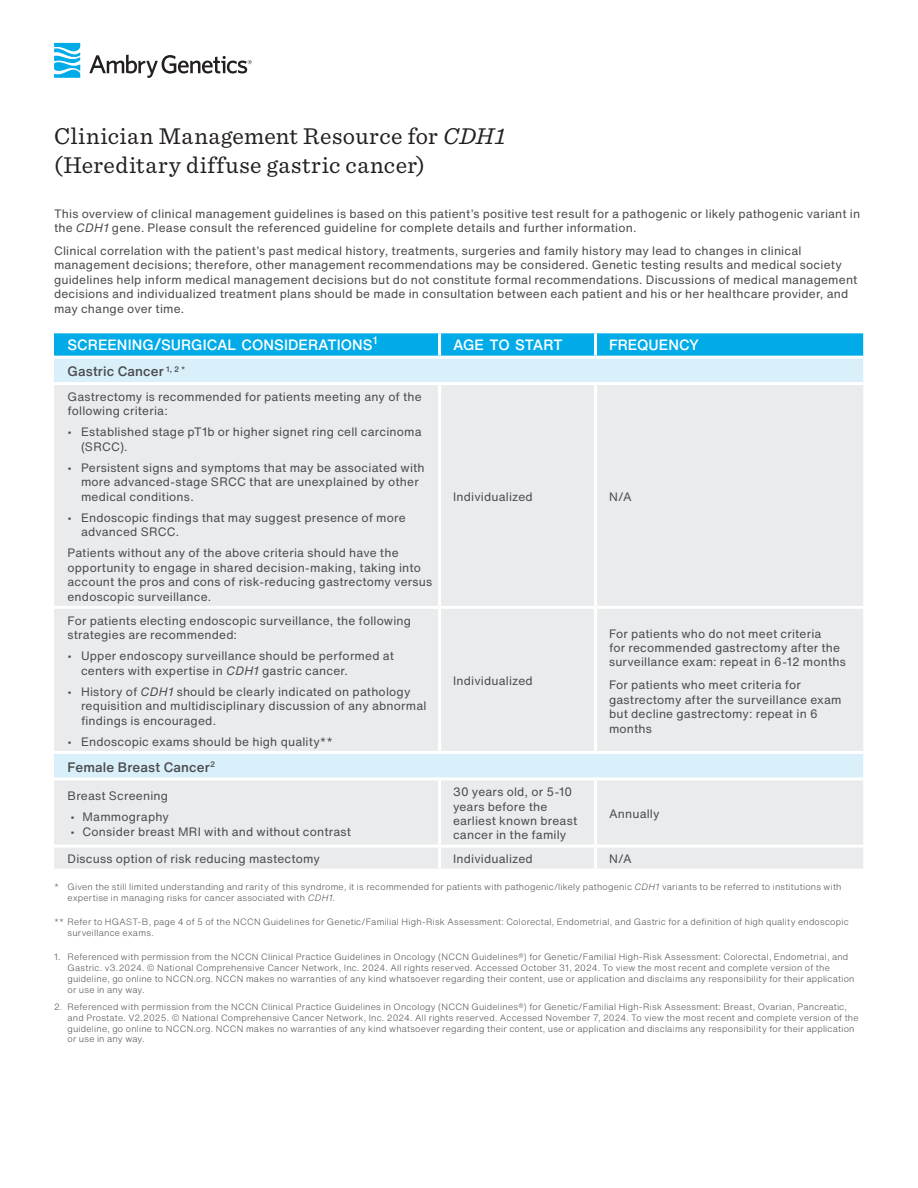
<style>
.page{position:relative;width:918px;height:1188px;background:#fff}
.page>*{position:absolute;margin:0;border:0;box-sizing:border-box;transform-origin:0 0}
.Titles{font:24px/28.8px "Sentinel";letter-spacing:.02em;color:#231f20}
.Black_all_caps_subhead{font:500 14.7px "Helvetica Now Text";color:#fff}
.Body_Copy{font:500 13.5px "Helvetica Now Text";letter-spacing:.01em;color:#4b4c4d}
.BODY{font:12px/14.4px "Helvetica Now Text";letter-spacing:.015em;color:#4b4c4d}
.Body_Copy-2{font:12px/14.4px "Helvetica Now Text";letter-spacing:.015em;color:#4b4c4d}
.t1{font:300 9px/10.8px "Helvetica Now Text";letter-spacing:.025em;color:#4b4c4d}
.s1{font-style:italic}
.s2{font-size:16.5px}
</style>
<div class="page">
<svg style="left:54px;top:333px;width:809px;height:23px;background:#08ade7"></svg>
<div style="left:54px;top:359px;width:809px;height:23px;background:#d9effa"></div>
<div style="left:54px;top:385px;width:809px;height:484px;background:#eaebec"></div>
<hr style="left:54px;top:751px;width:386px;height:3px;background:#fff">
<hr style="left:440px;top:751px;width:156px;height:3px;background:#fff">
<hr style="left:596px;top:751px;width:267px;height:3px;background:#fff">
<hr style="left:54px;top:777px;width:386px;height:3px;background:#fff">
<hr style="left:440px;top:777px;width:156px;height:3px;background:#fff">
<hr style="left:438px;top:780px;width:3px;height:65px;background:#fff">
<hr style="left:596px;top:777px;width:267px;height:3px;background:#fff">
<hr style="left:594px;top:780px;width:3px;height:65px;background:#fff">
<hr style="left:54px;top:845px;width:386px;height:3px;background:#fff">
<hr style="left:440px;top:845px;width:156px;height:3px;background:#fff">
<hr style="left:438px;top:848px;width:3px;height:21px;background:#fff">
<hr style="left:596px;top:845px;width:267px;height:3px;background:#fff">
<hr style="left:594px;top:848px;width:3px;height:21px;background:#fff">
<hr style="left:438px;top:385px;width:3px;height:221px;background:#fff">
<hr style="left:594px;top:385px;width:3px;height:221px;background:#fff">
<hr style="left:438px;top:609px;width:3px;height:142px;background:#fff">
<hr style="left:594px;top:609px;width:3px;height:142px;background:#fff">
<hr style="left:438px;top:333px;width:3px;height:23px;background:#fff">
<hr style="left:594px;top:333px;width:3px;height:23px;background:#fff">
<hr style="left:54px;top:606px;width:386px;height:3px;background:#fff">
<hr style="left:440px;top:606px;width:156px;height:3px;background:#fff">
<hr style="left:596px;top:606px;width:267px;height:3px;background:#fff">
<svg style="left:54px;top:43px;width:26px;height:35px"></svg>
<svg style="left:89px;top:55px;width:163px;height:23px"></svg>
<p class="Titles" style="left:54px;top:120px;width:453px">Clinician Management Resource for <span class="s1">CDH1 </span>(Hereditary diffuse gastric cancer)</p>
<p class="BODY" style="left:54px;top:206px;width:808px">This overview of clinical management guidelines is based on this patient’s positive test result for a pathogenic or likely pathogenic variant in the <span class="s1">CDH1</span> gene. Please consult the referenced guideline for complete details and further information.</p>
<p class="BODY" style="left:54px;top:243px;width:805px">Clinical correlation with the patient’s past medical history, treatments, surgeries and family history may lead to changes in clinical management decisions; therefore, other management recommendations may be considered. Genetic testing results and medical society guidelines help inform medical management decisions but do not constitute formal recommendations. Discussions of medical management decisions and individualized treatment plans should be made in consultation between each patient and his or her healthcare provider, and may change over time.</p>
<p class="Black_all_caps_subhead" style="left:68px;top:334px;width:311px">SCREENING<span class="s2">/</span>SURGICAL CONSIDERATIONS<sup>1</sup></p>
<p class="Black_all_caps_subhead" style="left:453px;top:334px;width:111px">AGE TO START</p>
<p class="Black_all_caps_subhead" style="left:609px;top:334px;width:91px">FREQUENCY</p>
<p class="Body_Copy" style="left:68px;top:361px;width:119px">Gastric Cancer <sup>1,</sup> <sup>2</sup> <sup>*</sup></p>
<p class="Body_Copy-2" style="left:68px;top:389px;width:356px">Gastrectomy is recommended for patients meeting any of the following criteria:</p>
<p class="BODY" style="left:81px;top:425px;width:342px;text-indent:-14px">• Established stage pT1b or higher signet ring cell carcinoma (SRCC).</p>
<p class="BODY" style="left:81px;top:460px;width:345px;text-indent:-14px">• Persistent signs and symptoms that may be associated with more advanced-stage SRCC that are unexplained by other medical conditions.</p>
<p class="BODY" style="left:81px;top:510px;width:326px;text-indent:-14px">• Endoscopic findings that may suggest presence of more advanced SRCC.</p>
<p class="Body_Copy-2" style="left:68px;top:546px;width:366px">Patients without any of the above criteria should have the opportunity to engage in shared decision-making, taking into account the pros and cons of risk-reducing gastrectomy versus endoscopic surveillance.</p>
<p class="Body_Copy-2" style="left:453px;top:489px;width:81px">Individualized</p>
<p class="Body_Copy-2" style="left:609px;top:489px;width:24px">N/A</p>
<p class="Body_Copy-2" style="left:68px;top:613px;width:345px">For patients electing endoscopic surveillance, the following strategies are recommended:</p>
<p class="BODY" style="left:81px;top:648px;width:315px;text-indent:-14px">• Upper endoscopy surveillance should be performed at centers with expertise in <span class="s1">CDH1</span> gastric cancer.</p>
<p class="BODY" style="left:81px;top:684px;width:347px;text-indent:-14px">• History of <span class="s1">CDH1</span> should be clearly indicated on pathology requisition and multidisciplinary discussion of any abnormal findings is encouraged.</p>
<p class="BODY" style="left:68px;top:734px;width:267px">• Endoscopic exams should be high quality**</p>
<p class="Body_Copy" style="left:68px;top:757px;width:149px">Female Breast Cancer<sup>2</sup></p>
<p class="Body_Copy-2" style="left:68px;top:788px;width:102px">Breast Screening</p>
<p class="BODY" style="left:70px;top:809px;width:100px">• Mammography</p>
<p class="BODY" style="left:70px;top:824px;width:282px">• Consider breast MRI with and without contrast</p>
<p class="Body_Copy-2" style="left:453px;top:673px;width:81px">Individualized</p>
<p class="Body_Copy-2" style="left:453px;top:784px;width:126px">30 years old, or 5-10 years before the earliest known breast cancer in the family</p>
<p class="Body_Copy-2" style="left:609px;top:626px;width:238px">For patients who do not meet criteria<br>for recommended gastrectomy after the surveillance exam: repeat in 6-12 months</p>
<p class="Body_Copy-2" style="left:609px;top:678px;width:234px">For patients who meet criteria for gastrectomy after the surveillance exam but decline gastrectomy: repeat in 6 months</p>
<p class="Body_Copy-2" style="left:609px;top:806px;width:52px">Annually</p>
<p class="Body_Copy-2" style="left:67px;top:852px;width:254px">Discuss option of risk reducing mastectomy</p>
<p class="Body_Copy-2" style="left:453px;top:852px;width:81px">Individualized</p>
<p class="Body_Copy-2" style="left:609px;top:852px;width:24px">N/A</p>
<p class="t1" style="left:68px;top:881px;width:776px;text-indent:-14px">* Given the still limited understanding and rarity of this syndrome, it is recommended for patients with pathogenic/likely pathogenic <span class="s1">CDH1</span> variants to be referred to institutions with expertise in managing risks for cancer associated with <span class="s1">CDH1</span>.</p>
<p class="t1" style="left:68px;top:916px;width:783px;text-indent:-14px">** Refer to HGAST-B, page 4 of 5 of the NCCN Guidelines for Genetic/Familial High-Risk Assessment: Colorectal, Endometrial, and Gastric for a definition of high quality endoscopic surveillance exams.</p>
<p class="t1" style="left:68px;top:951px;width:789px;text-indent:-14px">1. Referenced with permission from the NCCN Clinical Practice Guidelines in Oncology (NCCN Guidelines®️) for Genetic/Familial High-Risk Assessment: Colorectal, Endometrial, and Gastric. v3.2024. ©️ National Comprehensive Cancer Network, Inc. 2024. All rights reserved. Accessed October 31, 2024. To view the most recent and complete version of the guideline, go online to NCCN.org. NCCN makes no warranties of any kind whatsoever regarding their content, use or application and disclaims any responsibility for their application or use in any way.</p>
<p class="t1" style="left:68px;top:1001px;width:793px;text-indent:-14px">2. Referenced with permission from the NCCN Clinical Practice Guidelines in Oncology (NCCN Guidelines®️) for Genetic/Familial High-Risk Assessment: Breast, Ovarian, Pancreatic, and Prostate. V2.2025. ©️ National Comprehensive Cancer Network, Inc. 2024. All rights reserved. Accessed November 7, 2024. To view the most recent and complete version of the guideline, go online to NCCN.org. NCCN makes no warranties of any kind whatsoever regarding their content, use or application and disclaims any responsibility for their application or use in any way.</p>
</div>
